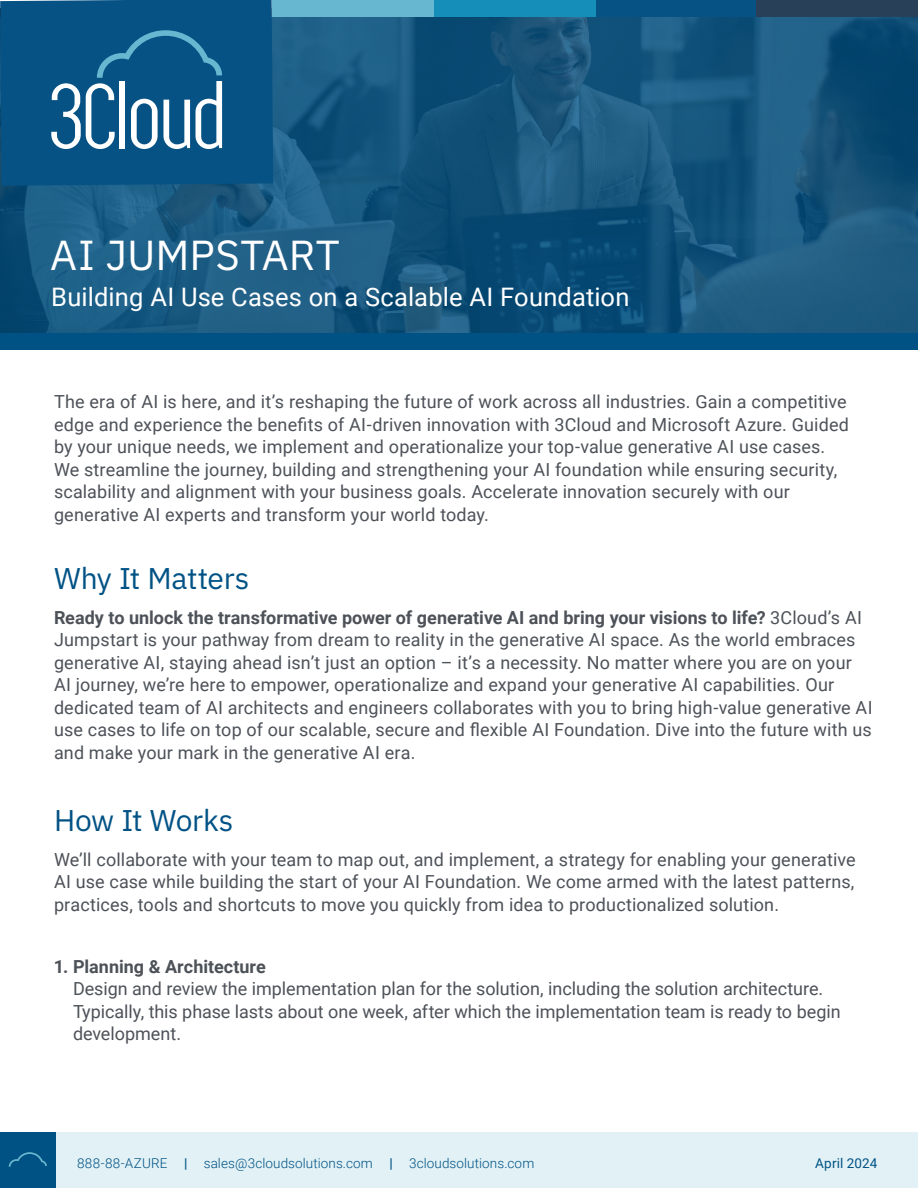
<style>
.page{position:relative;width:918px;height:1188px;background:#fff}
.page>*{position:absolute;margin:0;border:0;box-sizing:border-box;transform-origin:0 0}
.Header_Subhead{font:42px "IBM Plex Sans";letter-spacing:.005em;color:#fff}
.Body_text{font:30px "IBM Plex Sans";letter-spacing:-.01em;color:#005285}
.Header_Subhead-2{font:25.5px "Roboto";letter-spacing:.005em;color:#fff}
.Body_text-2{font:18px/22.5px "Roboto";letter-spacing:.005em;color:#4d5259}
.t1{font:300 13.5px "Roboto";letter-spacing:.005em;color:#005285}
.t2{font:13.5px "Roboto";letter-spacing:.015em;color:#005285}
.s1{font-weight:700}
.s2{font-weight:500}
</style>
<div class="page">
<svg style="left:1px;top:17px;width:917px;height:316px;background:#16567e"></svg>
<div style="left:0;top:1132px;width:918px;height:56px;background:#e1f1f5"></div>
<div style="left:0;top:1132px;width:56px;height:56px;background:#005285"></div>
<svg style="left:9px;top:1152px;width:38px;height:15px"></svg>
<div style="left:0;top:0;width:273px;height:186px;background:#075285"></div>
<svg style="left:51px;top:30px;width:171px;height:119px"></svg>
<div style="left:0;top:333px;width:918px;height:17px;background:#005285"></div>
<div style="left:596px;top:0;width:161px;height:17px;background:#075285"></div>
<div style="left:272px;top:0;width:162px;height:17px;background:#68b7d0"></div>
<div style="left:434px;top:0;width:162px;height:17px;background:#168eba"></div>
<div style="left:757px;top:0;width:161px;height:17px;background:#284158"></div>
<p class="Header_Subhead" style="left:50px;top:223px;width:291px">AI JUMPSTART</p>
<p class="Header_Subhead-2" style="left:51px;top:279px;width:580px">Building AI Use Cases on a Scalable AI Foundation</p>
<p class="Body_text-2" style="left:54px;top:390px;width:797px">The era of AI is here, and it’s reshaping the future of work across all industries. Gain a competitive edge and experience the benefits of AI-driven innovation with 3Cloud and Microsoft Azure. Guided by your unique needs, we implement and operationalize your top-value generative AI use cases.<br>We streamline the journey, building and strengthening your AI foundation while ensuring security, scalability and alignment with your business goals. Accelerate innovation securely with our generative AI experts and transform your world today.</p>
<p class="Body_text" style="left:54px;top:556px;width:197px">Why It Matters</p>
<p class="Body_text-2" style="left:54px;top:606px;width:820px"><span class="s1">Ready to unlock the transformative power of generative AI and bring your visions to life?</span> 3Cloud’s AI Jumpstart is your pathway from dream to reality in the generative AI space. As the world embraces generative AI, staying ahead isn’t just an option – it’s a necessity. No matter where you are on your AI journey, we’re here to empower, operationalize and expand your generative AI capabilities. Our dedicated team of AI architects and engineers collaborates with you to bring high-value generative AI use cases to life on top of our scalable, secure and flexible AI Foundation. Dive into the future with us and make your mark in the generative AI era.</p>
<p class="Body_text" style="left:54px;top:798px;width:181px">How It Works</p>
<p class="Body_text-2" style="left:54px;top:847px;width:803px;text-align:justify">We’ll collaborate with your team to map out, and implement, a strategy for enabling your generative AI use case while building the start of your AI Foundation. We come armed with the latest patterns, practices, tools and shortcuts to move you quickly from idea to productionalized solution.</p>
<p class="Body_text-2" style="left:73px;top:954px;width:769px;text-indent:-19px"><span class="s1">1. Planning &amp; Architecture<br></span>Design and review the implementation plan for the solution, including the solution architecture.<br>Typically, this phase lasts about one week, after which the implementation team is ready to begin development.</p>
<p class="t1" style="left:77px;top:1154px;width:459px">888-88-AZURE <span class="s2">|</span> sales@3cloudsolutions.com <span class="s2">|</span> 3cloudsolutions.com</p>
<p class="t2" style="left:815px;top:1153px;width:64px">April 2024</p>
</div>
